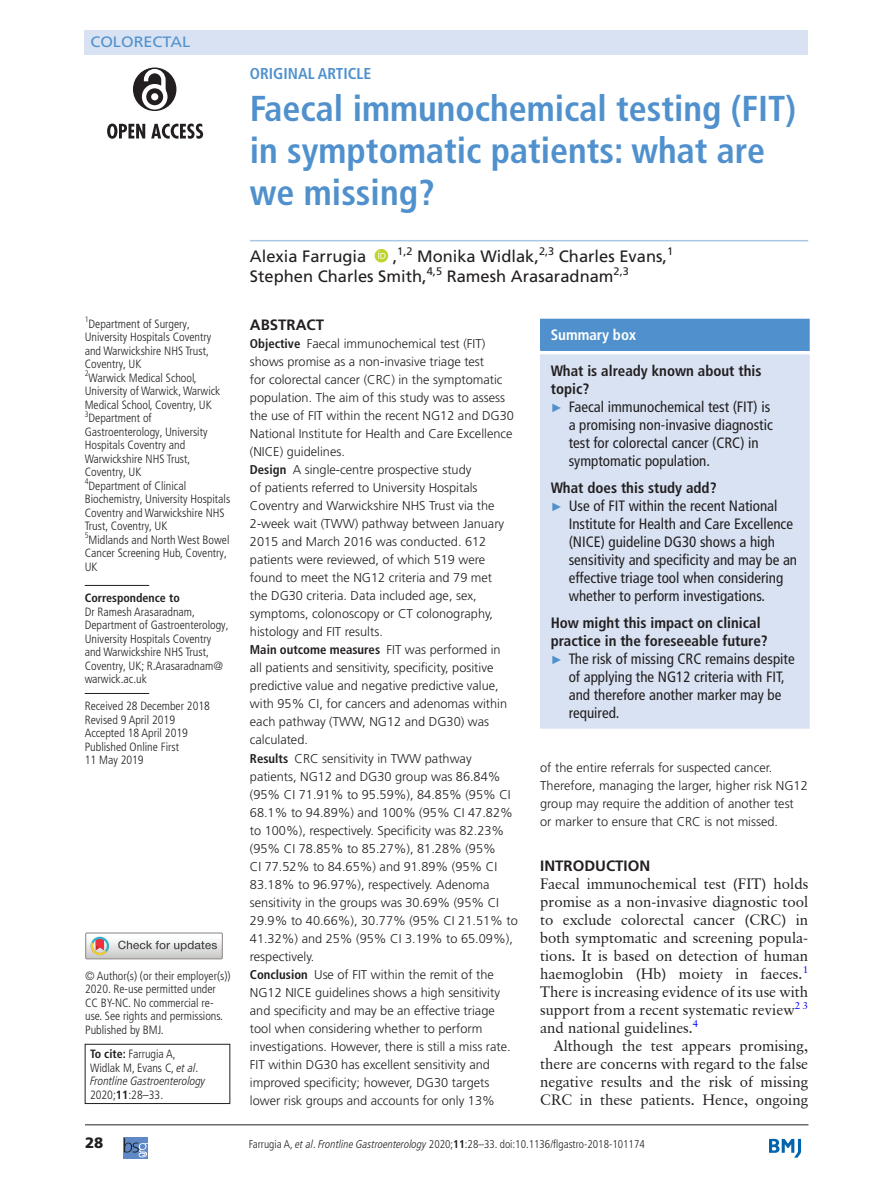
<style>
.page{position:relative;width:893px;height:1191px;background:#fff}
.page>*{position:absolute;margin:0;border:0;box-sizing:border-box;transform-origin:0 0}
.t1{font:700 condensed 36px/42px "Frutiger LT Pro";color:#5091cd}
.t2{font:16.5px "Frutiger LT Std";color:#231f20}
.t3{font:700 condensed 15.75px "Frutiger LT Pro";color:#5091cd}
.t4{font:15px/18px "Classical Garamond BT";color:#231f20;text-align:justify}
.t5{font:condensed 15px/18px "Frutiger LT Pro";color:#231f20}
.t6{font:700 condensed 15px/18px "Frutiger LT Std";color:#231f20}
.t7{font:700 15px "Frutiger LT Std";color:#231f20}
.t8{font:15px "Frutiger LT Std";color:#5091cd;scale:1.08 1}
.t9{font:700 condensed 15px "Frutiger LT Pro";color:#fff}
.t10{font:900 15px "Frutiger LT Std";color:#231f20}
.t11{font:300 12.75px/18px "Frutiger LT Std";color:#231f20}
.t12{font:300 condensed 12px/13.5px "Frutiger LT Pro";color:#231f20}
.t13{font:700 condensed 12px "Frutiger LT Pro";color:#231f20}
.t14{font:300 condensed 11.25px "Frutiger LT Pro";color:#231f20}
.t15{font:10.95px "Frutiger LT Std";color:#231f20}
.t16{font:9.9px "Classical Garamond BT";color:#00f}
.t17{font:300 condensed 7.95px "Frutiger LT Pro";color:#231f20}
.s1{font-weight:700}
.s2{font-style:italic}
.s3{font-weight:700;font-stretch:condensed}
.s4{font-family:"Arial";font-stretch:normal;font-size:12px;color:#5091cd}
</style>
<div class="page">
<hr style="left:85px;top:1124px;width:723px;height:1px;background:#231f20">
<div style="left:123px;top:1137px;width:25px;height:21px;background:#5f89c6"></div>
<svg style="left:124px;top:1138px;width:24px;height:19px"></svg>
<svg style="left:769px;top:1138px;width:32px;height:19px"></svg>
<hr style="left:250px;top:240px;width:558px;height:1px;background:#a8c8e6">
<svg style="left:375px;top:249px;width:13px;height:13px"></svg>
<div style="left:85px;top:30px;width:723px;height:24px;background:#d8e2f3"></div>
<div style="left:85px;top:1044px;width:145px;height:60px;border:1px solid #231f20"></div>
<hr style="left:85px;top:585px;width:64px;height:1px;background:#231f20">
<hr style="left:85px;top:693px;width:64px;height:1px;background:#231f20">
<div style="left:85px;top:932px;width:138px;height:27px;border:1px solid #969090"></div>
<svg style="left:86px;top:933px;width:136px;height:26px"></svg>
<div style="left:541px;top:319px;width:268px;height:31px;background:#5091cd"></div>
<div style="left:540px;top:319px;width:270px;height:32px;border:2px solid #5091cd"></div>
<div style="left:541px;top:355px;width:268px;height:373px;background:#d8e2f3"></div>
<div style="left:540px;top:354px;width:270px;height:374px;border:2px solid #d8e2f3"></div>
<div style="left:133px;top:68px;width:43px;height:43px;background:#231f20;border-radius:50%"></div>
<svg style="left:107px;top:123px;width:38px;height:16px"></svg>
<svg style="left:151px;top:124px;width:52px;height:15px"></svg>
<svg style="left:140px;top:68px;width:30px;height:43px"></svg>
<div style="left:151px;top:93px;width:7px;height:7px;background:#fff;border-radius:50%"></div>
<p class="t8" style="left:90px;top:33px;width:50px">Colorec</p>
<p class="t8" style="left:162px;top:33px;width:27px">tal</p>
<p class="t17" style="left:85px;top:315px;width:5px">1</p>
<p class="t12" style="left:85px;top:317px;width:128px;text-indent:4px">Department of Surgery,<br>University Hospitals Coventry and Warwickshire NHS Trust,<br>Coventry, UK</p>
<p class="t17" style="left:85px;top:369px;width:5px">2</p>
<p class="t12" style="left:85px;top:371px;width:137px;text-indent:4px">Warwick Medical School,<br>University of Warwick, Warwick<br>Medical School, Coventry, UK</p>
<p class="t17" style="left:85px;top:409px;width:5px">3</p>
<p class="t12" style="left:85px;top:411px;width:124px;text-indent:4px">Department of<br>Gastroenterology, University<br>Hospitals Coventry and<br>Warwickshire NHS Trust,<br>Coventry, UK</p>
<p class="t17" style="left:85px;top:477px;width:5px">4</p>
<p class="t12" style="left:85px;top:479px;width:147px;text-indent:4px">Department of Clinical<br>Biochemistry, University Hospitals<br>Coventry and Warwickshire NHS<br>Trust, Coventry, UK</p>
<p class="t17" style="left:85px;top:531px;width:5px">5</p>
<p class="t12" style="left:85px;top:533px;width:146px;text-indent:4px">Midlands and North West Bowel<br>Cancer Screening Hub, Coventry,<br>UK</p>
<p class="t13" style="left:85px;top:591px;width:97px">Correspondence to</p>
<p class="t12" style="left:85px;top:605px;width:145px">Dr Ramesh Arasaradnam,<br>Department of Gastroenterology,<br>University Hospitals Coventry and Warwickshire NHS Trust,<br>Coventry, UK; R.Arasaradnam@ warwick.ac.uk</p>
<p class="t12" style="left:85px;top:699px;width:127px">Received 28 December 2018<br>Revised 9 April 2019<br>Accepted 18 April 2019<br>Published Online First<br>11 May 2019</p>
<p class="t12" style="left:85px;top:969px;width:147px">© Author(s) (or their employer(s))<br>2020. Re-use permitted under<br>CC BY-NC. No commercial re&shy;use. See rights and permissions.<br>Published by BMJ.</p>
<p class="t12" style="left:90px;top:1047px;width:117px"><span class="s1">To cite:</span> Farrugia A,<br>Widlak M, Evans C, <span class="s2">et al</span>.<br><span class="s2">Frontline Gastroenterology<br></span>2020;<span class="s1">11</span>:28–33.</p>
<p class="t3" style="left:250px;top:65px;width:123px">Original article</p>
<h1 class="t1" style="left:250px;top:88px;width:548px">Faecal immunochemical testing (FIT) in symptomatic patients: what are we missing?</h1>
<p class="t2" style="left:250px;top:247px;width:118px">Alexia Farrugia</p>
<p class="t2" style="left:393px;top:247px;width:6px">,</p>
<p class="t15" style="left:397px;top:245px;width:17px">1,2</p>
<p class="t2" style="left:417px;top:247px;width:123px">Monika Widlak,</p>
<p class="t15" style="left:539px;top:245px;width:17px">2,3</p>
<p class="t2" style="left:559px;top:247px;width:110px">Charles Evans,</p>
<p class="t15" style="left:667px;top:245px;width:8px">1</p>
<p class="t2" style="left:250px;top:266px;width:178px">Stephen Charles Smith,</p>
<p class="t15" style="left:427px;top:264px;width:17px">4,5</p>
<p class="t2" style="left:447px;top:266px;width:168px">Ramesh Arasaradnam</p>
<p class="t15" style="left:614px;top:264px;width:17px">2,3</p>
<p class="t7" style="left:250px;top:316px;width:76px">ABSTRACT</p>
<p class="t11" style="left:250px;top:335px;width:269px"><span class="s3">Objective</span> Faecal immunochemical test (FIT) shows promise as a non-invasive triage test<br>for colorectal cancer (CRC) in the symptomatic population. The aim of this study was to assess the use of FIT within the recent NG12 and DG30<br>National Institute for Health and Care Excellence (NICE) guidelines.<br><span class="s3">Design</span> A single-centre prospective study<br>of patients referred to University Hospitals Coventry and Warwickshire NHS Trust via the 2-week wait (TWW) pathway between January 2015 and March 2016 was conducted. 612 patients were reviewed, of which 519 were found to meet the NG12 criteria and 79 met<br>the DG30 criteria. Data included age, sex, symptoms, colonoscopy or CT colonography, histology and FIT results.<br><span class="s3">Main outcome measures</span> FIT was performed in<br>all patients and sensitivity, specificity, positive predictive value and negative predictive value, with 95% CI, for cancers and adenomas within each pathway (TWW, NG12 and DG30) was calculated.<br><span class="s3">Results</span> CRC sensitivity in TWW pathway patients, NG12 and DG30 group was 86.84% (95% CI 71.91% to 95.59%), 84.85% (95% CI 68.1% to 94.89%) and 100% (95% CI 47.82% to 100%), respectively. Specificity was 82.23% (95% CI 78.85% to 85.27%), 81.28% (95%<br>CI 77.52% to 84.65%) and 91.89% (95% CI 83.18% to 96.97%), respectively. Adenoma sensitivity in the groups was 30.69% (95% CI 29.9% to 40.66%), 30.77% (95% CI 21.51% to 41.32%) and 25% (95% CI 3.19% to 65.09%), respectively.<br><span class="s3">Conclusion</span> Use of FIT within the remit of the NG12 NICE guidelines shows a high sensitivity and specificity and may be an effective triage tool when considering whether to perform investigations. However, there is still a miss rate.<br>FIT within DG30 has excellent sensitivity and improved specificity; however, DG30 targets lower risk groups and accounts for only 13%</p>
<p class="t9" style="left:551px;top:326px;width:87px">Summary box</p>
<p class="t6" style="left:551px;top:362px;width:212px">What is already known about this topic?</p>
<p class="t5" style="left:569px;top:398px;width:206px;text-indent:-18px"><span class="s4">►</span> Faecal immunochemical test (FIT) is a promising non-invasive diagnostic test for colorectal cancer (CRC) in symptomatic population.</p>
<p class="t6" style="left:551px;top:479px;width:167px">What does this study add?</p>
<p class="t5" style="left:569px;top:497px;width:230px;text-indent:-18px"><span class="s4">►</span> Use of FIT within the recent National Institute for Health and Care Excellence (NICE) guideline DG30 shows a high sensitivity and specificity and may be an effective triage tool when considering whether to perform investigations.</p>
<p class="t6" style="left:551px;top:614px;width:219px">How might this impact on clinical practice in the foreseeable future?</p>
<p class="t5" style="left:569px;top:650px;width:227px;text-indent:-18px"><span class="s4">►</span> The risk of missing CRC remains despite of applying the NG12 criteria with FIT, and therefore another marker may be required.</p>
<p class="t11" style="left:540px;top:759px;width:269px">of the entire referrals for suspected cancer.<br>Therefore, managing the larger, higher risk NG12 group may require the addition of another test or marker to ensure that CRC is not missed.</p>
<p class="t7" style="left:540px;top:857px;width:112px">INTRODUCTION</p>
<p class="t4" style="left:540px;top:875px;width:270px">Faecal immunochemical test (FIT) holds promise as a non-invasive diagnostic tool to exclude colorectal cancer (CRC) in both symptomatic and screening popula&shy;tions. It is based on detection of human haemoglobin (Hb) moiety in faeces.</p>
<p class="t16" style="left:803px;top:963px;width:7px">1</p>
<p class="t4" style="left:540px;top:983px;width:269px">There is increasing evidence of its use with support from a recent systematic review</p>
<p class="t16" style="left:795px;top:999px;width:15px">2 3</p>
<p class="t4" style="left:540px;top:1019px;width:154px">and national guidelines.</p>
<p class="t16" style="left:693px;top:1017px;width:7px">4</p>
<p class="t4" style="left:540px;top:1037px;width:269px;text-indent:14px">Although the test appears promising, there are concerns with regard to the false negative results and the risk of missing CRC in these patients. Hence, ongoing</p>
<p class="t10" style="left:85px;top:1133px;width:20px">28</p>
<p class="t14" style="left:249px;top:1137px;width:398px">Farrugia A, <span class="s2">et al</span>. <span class="s2">Frontline Gastroenterology</span> 2020;<span class="s1">11</span>:28–33. doi:10.1136/flgastro-2018-101174</p>
</div>
